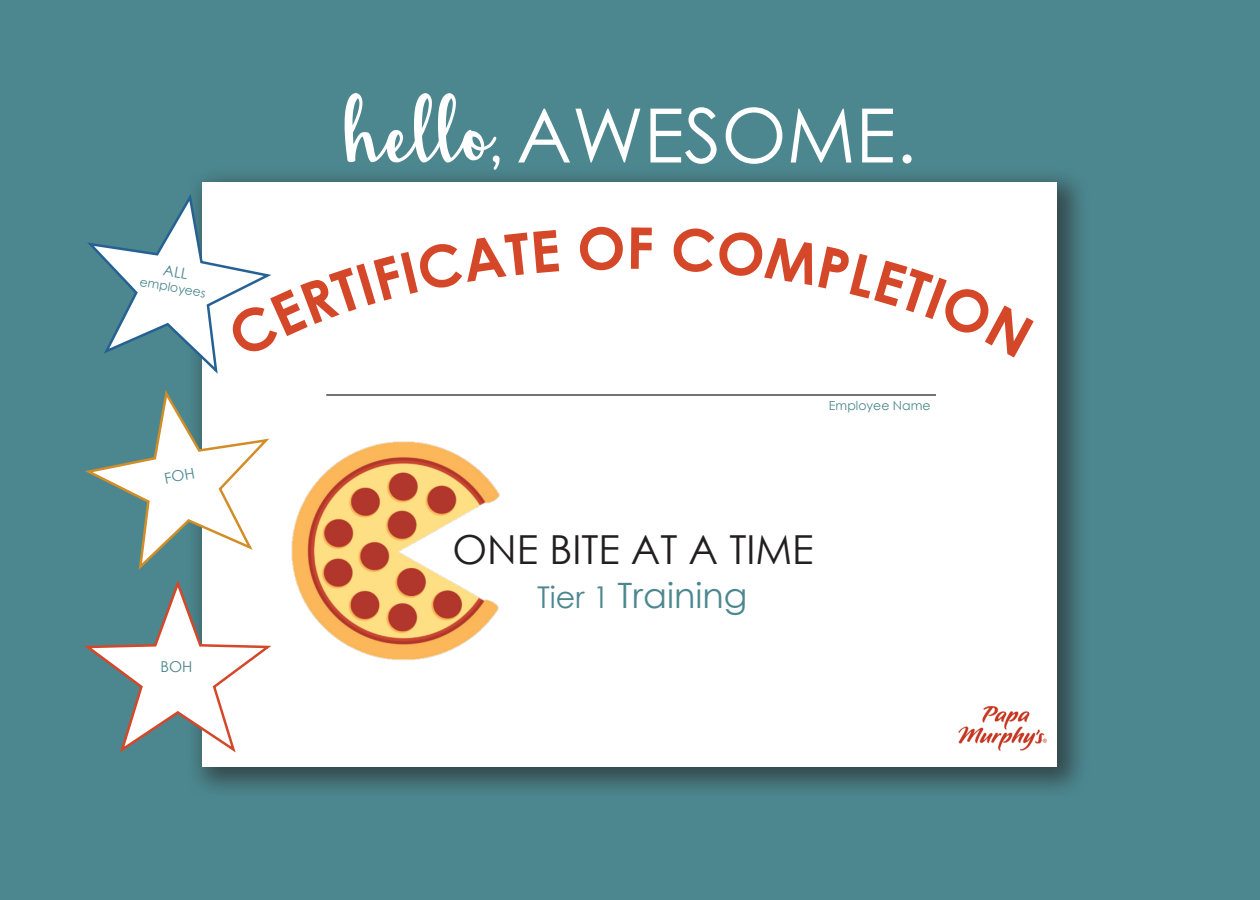
<style>
.page{position:relative;width:1260px;height:900px;background:#4c878f}
.page>*{position:absolute;margin:0;border:0;box-sizing:border-box;transform-origin:0 0}
.t1{font:75px "Century Gothic";color:#fff}
.t2{font:40px "Century Gothic";color:#231f20}
.t3{font:35px "Century Gothic";color:#4c878f}
.t4{font:15px "Century Gothic";color:#4c878f}
.t5{font:12.5px "Century Gothic";color:#4c878f}
.s1{font-family:"Hickory Jack";font-size:127.5px}
.s2{font-size:30px}
</style>
<div class="page">
<div style="left:185px;top:166px;width:905px;height:634px;background:#231f20;opacity:.6"></div>
<div style="left:202px;top:182px;width:856px;height:586px;background:#fff"></div>
<hr style="left:326px;top:394px;width:610px;height:2px;background:#231f20">
<img style="left:958px;top:706px;width:88px;height:45px">
<img style="left:291px;top:441px;width:209px;height:219px">
<svg style="left:84px;top:580px;width:188px;height:175px"></svg>
<svg style="left:87px;top:194px;width:185px;height:183px"></svg>
<svg style="left:85px;top:390px;width:185px;height:183px"></svg>
<p class="t5" style="left:141px;top:273px;width:68px;rotate:10deg">employees</p>
<p class="t4" style="left:161px;top:656px;width:33px">BOH</p>
<p class="t1" style="left:343px;top:83px;width:575px"><span class="s1">hello,</span> AWESOME.</p>
<p class="t5" style="left:829px;top:397px;width:103px">Employee Name</p>
<p class="t2" style="left:452px;top:521px;width:363px">ONE BITE AT A TIME</p>
<p class="t3" style="left:537px;top:571px;width:212px"><span class="s2">Tier 1</span> Training</p>
</div>
